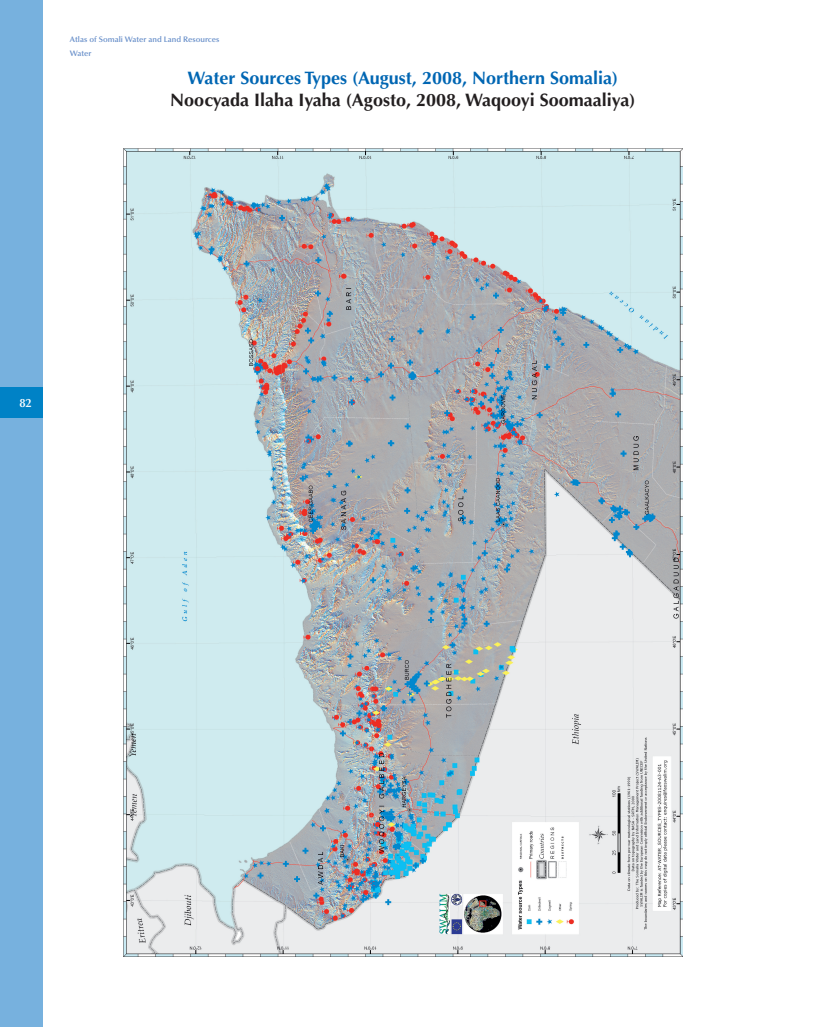
<style>
.page{position:relative;width:820px;height:1027px;background:#fff}
.page>*{position:absolute;margin:0;border:0;box-sizing:border-box;transform-origin:0 0}
.t1{font:700 18px "Optima LT Std";color:#231f20}
.t2{font:700 18px "Optima LT Std";color:#0166b3}
.t3{font:600 12px "Optima LT Std";color:#fff}
.t4{font:600 8px/13.5px "Optima LT Std";color:#6990ca}
</style>
<div class="page">
<div style="left:0;top:0;width:43px;height:1026px;background:#77b1de"></div>
<div style="left:0;top:387px;width:43px;height:30px;background:#0082c6"></div>
<img style="left:123px;top:148px;width:559px;height:807px">
<p class="t4" style="left:70px;top:33px;width:151px">Atlas of Somali Water and Land Resources<br>Water</p>
<p class="t2" style="left:187px;top:70px;width:432px">Water Sources Types (August, 2008, Northern Somalia)</p>
<p class="t1" style="left:170px;top:92px;width:466px">Noocyada Ilaha Iyaha (Agosto, 2008, Waqooyi Soomaaliya)</p>
<p class="t3" style="left:19px;top:397px;width:14px">82</p>
</div>
